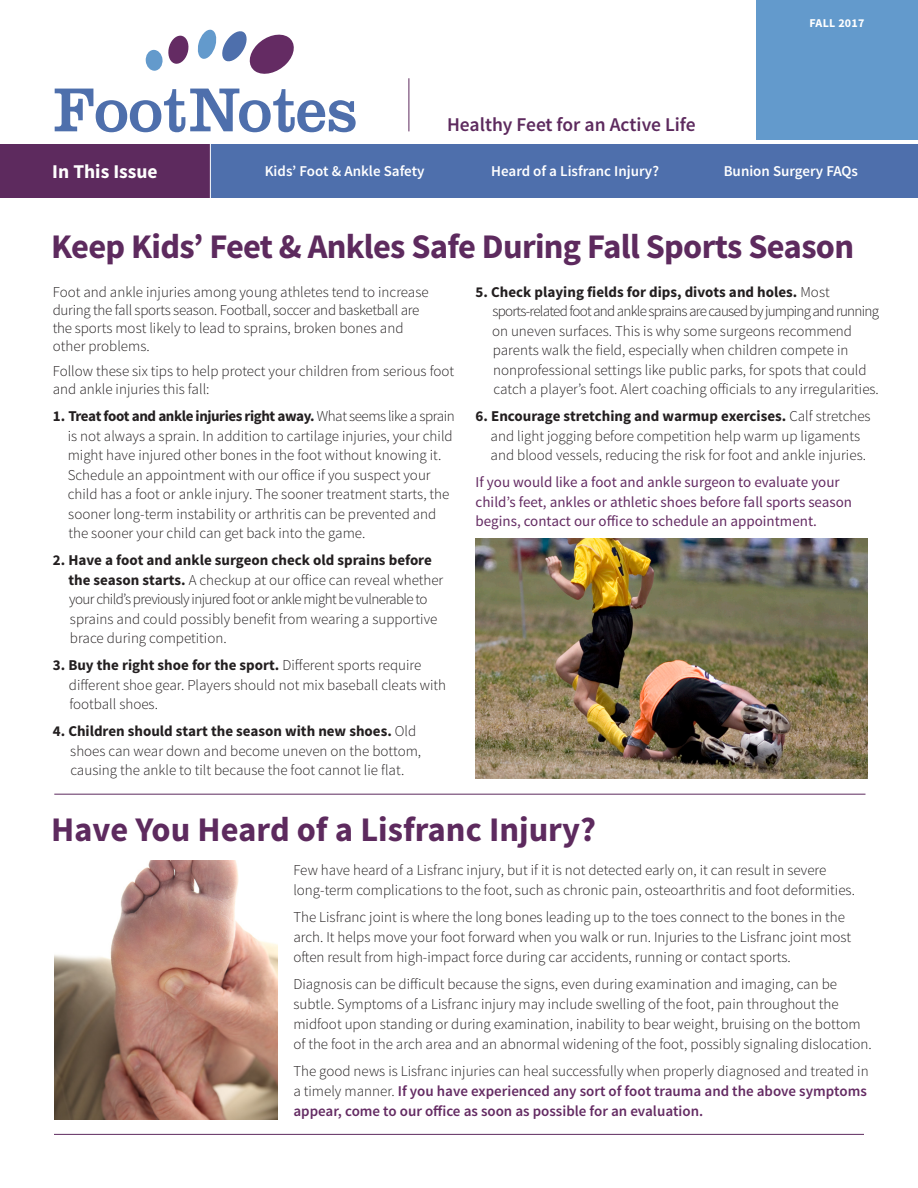
<style>
.page{position:relative;width:918px;height:1188px;background:#fff}
.page>*{position:absolute;margin:0;border:0;box-sizing:border-box;transform-origin:0 0}
.Headline{font:700 34.5px "Source Sans Pro";letter-spacing:-.02em;color:#5d2a5e}
.Headline-2{font:700 34.5px "Source Sans Pro";color:#5d2a5e}
.t1{font:600 19.5px "Source Sans Pro";color:#5d2a5e}
.t2{font:700 19.5px "Source Sans Pro";color:#fff}
.Text{font:300 15px/19.5px "Source Sans Pro";color:#231f20}
.Intro_Text{font:300 15px/19.5px "Source Sans Pro";color:#231f20}
.Text-2{font:600 15px/19.8px "Source Sans Pro";color:#642b63}
.Intro_Text-2{font:15px/19.5px "Source Sans Pro";color:#642b63}
.t3{font:600 15px "Source Sans Pro";color:#fff}
.t4{font:700 12px "Source Sans Pro";letter-spacing:.02em;color:#fff}
.s1{font-weight:700}
.s2{font-weight:300;color:#231f20}
</style>
<div class="page">
<svg style="left:55px;top:89px;width:301px;height:43px"></svg>
<hr style="left:409px;top:78px;width:1px;height:53px;background:#5d2a5e">
<div style="left:0;top:144px;width:211px;height:54px;background:#5d2a5e"></div>
<div style="left:210px;top:144px;width:708px;height:54px;background:#4e6fac"></div>
<hr style="left:54px;top:1134px;width:810px;height:1px;background:#5d2a5e">
<hr style="left:210px;top:144px;width:1px;height:54px;background:#fff">
<div style="left:756px;top:0;width:162px;height:140px;background:#639acc"></div>
<hr style="left:54px;top:794px;width:811px;height:1px;background:#5d2a5e">
<svg style="left:197px;top:29px;width:97px;height:45px"></svg>
<svg style="left:145px;top:35px;width:44px;height:36px"></svg>
<img style="left:475px;top:538px;width:393px;height:240px">
<img style="left:54px;top:860px;width:223px;height:260px">
<p class="t2" style="left:52px;top:159px;width:107px">In This Issue</p>
<p class="t1" style="left:447px;top:113px;width:250px">Healthy Feet for an Active Life</p>
<p class="t4" style="left:810px;top:15px;width:56px">FALL 2017</p>
<p class="t3" style="left:265px;top:161px;width:161px">Kids’ Foot &amp; Ankle Safety</p>
<p class="t3" style="left:491px;top:161px;width:169px">Heard of a Lisfranc Injury?</p>
<p class="t3" style="left:724px;top:161px;width:136px">Bunion Surgery FAQs</p>
<p class="Headline" style="left:51px;top:225px;width:804px">Keep Kids’ Feet &amp; Ankles Safe During Fall Sports Season</p>
<p class="Text" style="left:53px;top:283px;width:377px;line-height:18px">Foot and ankle injuries among young athletes tend to increase during the fall sports season. Football, soccer and basketball are the sports most likely to lead to sprains, broken bones and other problems.</p>
<p class="Text" style="left:53px;top:362px;width:403px;line-height:18px">Follow these six tips to help protect your children from serious foot and ankle injuries this fall:</p>
<p class="Text" style="left:68px;top:407px;width:389px;text-indent:-15px"><span class="s1">1. Treat foot and ankle injuries right away.</span> What seems like a sprain is not always a sprain. In addition to cartilage injuries, your child might have injured other bones in the foot without knowing it.<br>Schedule an appointment with our office if you suspect your child has a foot or ankle injury. The sooner treatment starts, the sooner long-term instability or arthritis can be prevented and the sooner your child can get back into the game.</p>
<p class="Intro_Text" style="left:68px;top:551px;width:377px;text-indent:-16px"><span class="s1">2. Have a foot and ankle surgeon check old sprains before the season starts.</span> A checkup at our office can reveal whether your child’s previously injured foot or ankle might be vulnerable to sprains and could possibly benefit from wearing a supportive brace during competition.</p>
<p class="Intro_Text" style="left:69px;top:656px;width:379px;text-indent:-16px"><span class="s1">3. Buy the right shoe for the sport.</span> Different sports require different shoe gear. Players should not mix baseball cleats with football shoes.</p>
<p class="Intro_Text" style="left:70px;top:722px;width:352px;text-indent:-17px"><span class="s1">4. Children should start the season with new shoes.</span> Old shoes can wear down and become uneven on the bottom, causing the ankle to tilt because the foot cannot lie flat.</p>
<p class="Intro_Text" style="left:492px;top:282px;width:388px;text-indent:-16px"><span class="s1">5. Check playing fields for dips, divots and holes.</span> Most sports-related foot and ankle sprains are caused by jumping and running on uneven surfaces. This is why some surgeons recommend parents walk the field, especially when children compete in nonprofessional settings like public parks, for spots that could catch a player’s foot. Alert coaching officials to any irregularities.</p>
<p class="Intro_Text" style="left:491px;top:407px;width:382px;text-indent:-15px"><span class="s1">6. Encourage stretching and warmup exercises.</span> Calf stretches and light jogging before competition help warm up ligaments and blood vessels, reducing the risk for foot and ankle injuries.</p>
<p class="Intro_Text-2" style="left:476px;top:473px;width:378px">If you would like a foot and ankle surgeon to evaluate your child’s feet, ankles or athletic shoes before fall sports season begins, contact our office to schedule an appointment.</p>
<p class="Headline-2" style="left:51px;top:808px;width:547px">Have You Heard of a Lisfranc Injury?</p>
<p class="Text" style="left:293px;top:860px;width:563px">Few have heard of a Lisfranc injury, but if it is not detected early on, it can result in severe long-term complications to the foot, such as chronic pain, osteoarthritis and foot deformities.</p>
<p class="Text" style="left:293px;top:908px;width:559px">The Lisfranc joint is where the long bones leading up to the toes connect to the bones in the arch. It helps move your foot forward when you walk or run. Injuries to the Lisfranc joint most often result from high-impact force during car accidents, running or contact sports.</p>
<p class="Text" style="left:293px;top:974px;width:580px">Diagnosis can be difficult because the signs, even during examination and imaging, can be subtle. Symptoms of a Lisfranc injury may include swelling of the foot, pain throughout the midfoot upon standing or during examination, inability to bear weight, bruising on the bottom of the foot in the arch area and an abnormal widening of the foot, possibly signaling dislocation.</p>
<p class="Text-2" style="left:293px;top:1061px;width:577px"><span class="s2">The good news is Lisfranc injuries can heal successfully when properly diagnosed and treated in a timely manner.</span> If you have experienced any sort of foot trauma and the above symptoms appear, come to our office as soon as possible for an evaluation.</p>
</div>
